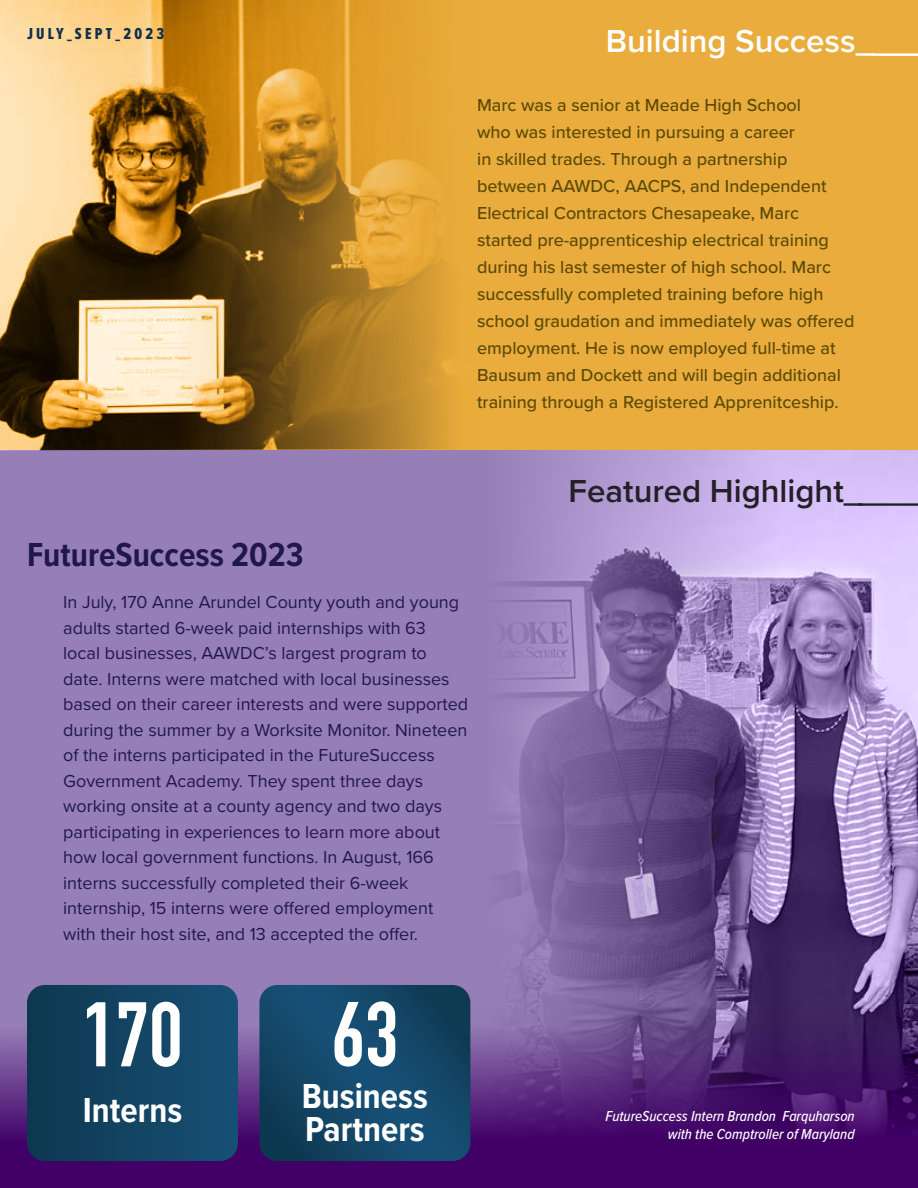
<style>
.page{position:relative;width:918px;height:1188px;background:#fff}
.page>*{position:absolute;margin:0;border:0;box-sizing:border-box;transform-origin:0 0}
.t1{font:700 90px "DIN Condensed";color:#fff}
.t2{font:700 36px/33px "Proxima Nova Cond";color:#fff}
.t3{font:700 34.5px "Proxima Nova Cond";color:#21184a}
.t4{font:600 33px "Proxima Nova";color:#232127}
.t5{font:600 33px "Proxima Nova";color:#fff}
.t6{font:18px/25.5px "Proxima Nova";color:#21184a}
.t7{font:500 18px/27px "Proxima Nova";color:#5b4b08}
.t8{font:16.5px "Proxima Nova Ex Cn Extrabld";letter-spacing:.2em;color:#122f4b}
.t9{font:italic 500 15px/18px "Proxima Nova Cond";color:#fff;text-align:right}
</style>
<div class="page">
<div style="left:0;top:450px;width:918px;height:738px;background:#967eb7"></div>
<img style="left:509px;top:450px;width:409px;height:558px">
<svg style="left:0;top:1008px;width:918px;height:180px;background:#4e1c72"></svg>
<div style="left:0;top:0;width:918px;height:450px;background:#eaac3c"></div>
<img style="left:0;top:0;width:450px;height:450px">
<svg style="left:27px;top:985px;width:211px;height:176px;background:#124363"></svg>
<svg style="left:259px;top:985px;width:211px;height:176px;background:#144768"></svg>
<hr style="left:858px;top:503px;width:60px;height:3px;background:#232127">
<hr style="left:872px;top:53px;width:46px;height:3px;background:#fff">
<p class="t8" style="left:27px;top:21px;width:139px">JULY_SEPT_2023</p>
<h3 class="t5" style="left:606px;top:17px;width:270px">Building Success_</h3>
<p class="t7" style="left:477px;top:91px;width:379px">Marc was a senior at Meade High School<br>who was interested in pursuing a career<br>in skilled trades. Through a partnership between AAWDC, AACPS, and Independent Electrical Contractors Chesapeake, Marc started pre-apprenticeship electrical training during his last semester of high school. Marc successfully completed training before high school graudation and immediately was offered employment. He is now employed full-time at Bausum and Dockett and will begin additional training through a Registered Apprenitceship.</p>
<h3 class="t3" style="left:27px;top:529px;width:278px">FutureSuccess 2023</h3>
<p class="t6" style="left:63px;top:589px;width:406px">In July, 170 Anne Arundel County youth and young adults started 6-week paid internships with 63<br>local businesses, AAWDC’s largest program to date. Interns were matched with local businesses based on their career interests and were supported during the summer by a Worksite Monitor. Nineteen of the interns participated in the FutureSuccess Government Academy. They spent three days working onsite at a county agency and two days participating in experiences to learn more about how local government functions. In August, 166 interns successfully completed their 6-week internship, 15 interns were offered employment with their host site, and 13 accepted the offer.</p>
<h1 class="t1" style="left:82px;top:974px;width:102px">170</h1>
<h2 class="t2" style="left:83px;top:1093px;width:101px">Interns</h2>
<h1 class="t1" style="left:331px;top:974px;width:68px">63</h1>
<h2 class="t2" style="left:302px;top:1079px;width:127px">Business<br>Partners</h2>
<h3 class="t4" style="left:569px;top:467px;width:295px">Featured Highlight_</h3>
<p class="t9" style="left:606px;top:1107px;width:251px">FutureSuccess Intern Brandon Farquharson with the Comptroller of Maryland</p>
</div>
